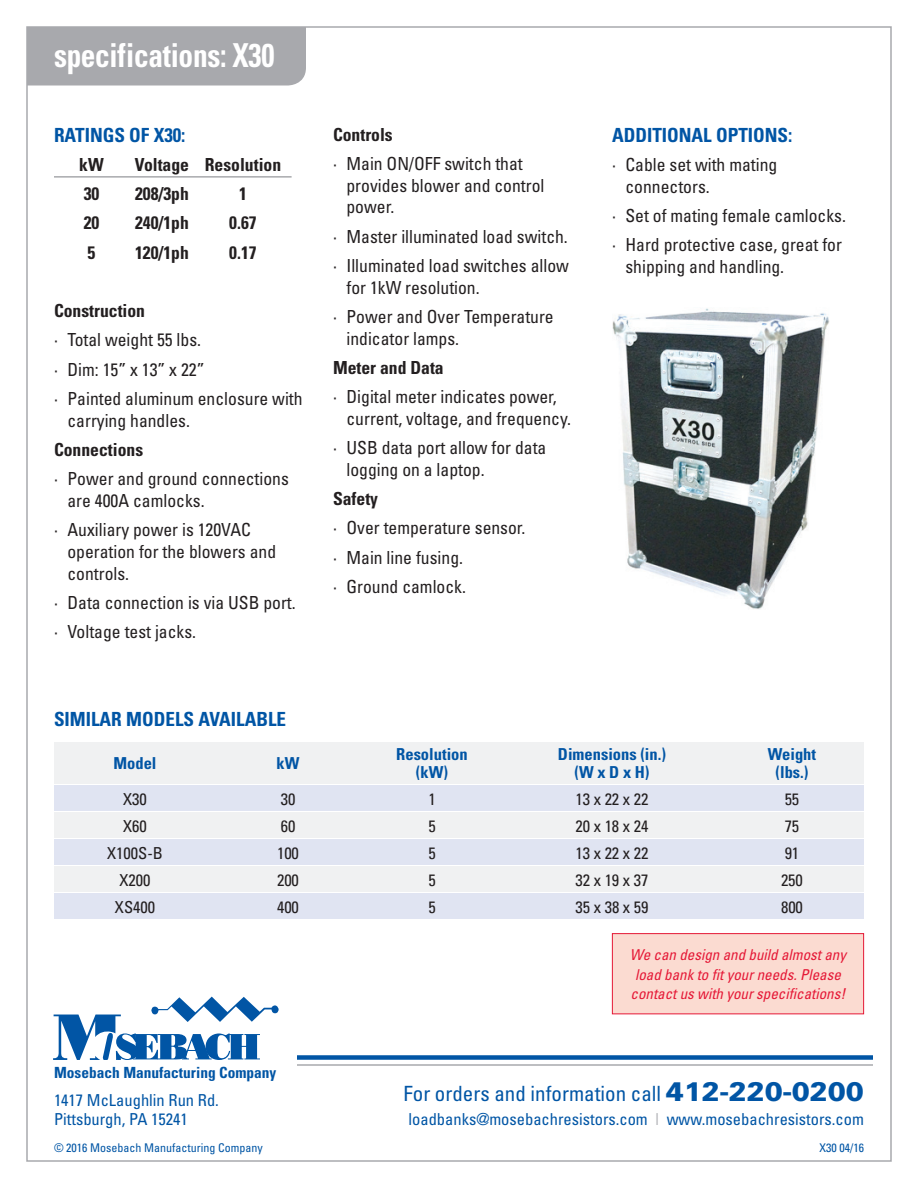
<style>
.page{position:relative;width:918px;height:1188px;background:#fff}
.page>*{position:absolute;margin:0;border:0;box-sizing:border-box;transform-origin:0 0}
.t1{font:700 condensed 33px "Univers";letter-spacing:-.01em;color:#fff;scale:.89 1}
.t2{font:condensed 21px "Univers";color:#0155a5}
.t3{font:700 condensed 19.5px "Univers";color:#0155a5}
.t4{font:condensed 18px/21.8px "Univers";color:#231f20}
.t5{font:700 condensed 18px "Univers";color:#231f20}
.t6{font:condensed 16.5px "Univers";color:#0155a5}
.t7{font:condensed 16.5px "Univers";color:#231f20}
.t8{font:700 condensed 16.5px "Univers";color:#0155a5}
.t9{font:700 condensed 15.45px "Univers";color:#0155a5}
.t10{font:italic condensed 15px "Univers";color:#e51836}
.t11{font:condensed 12px "Univers";color:#0155a5}
.s1{font-weight:900;font-stretch:normal;font-size:27px}
.s2{color:#a8a9ad}
</style>
<div class="page">
<div style="left:54px;top:742px;width:810px;height:42px;background:#f0f1f2"></div>
<div style="left:54px;top:812px;width:810px;height:26px;background:#f0f1f2"></div>
<div style="left:54px;top:785px;width:810px;height:26px;background:#e0e4f2"></div>
<div style="left:54px;top:866px;width:810px;height:26px;background:#f0f1f2"></div>
<div style="left:54px;top:839px;width:810px;height:26px;background:#e0e4f2"></div>
<div style="left:54px;top:893px;width:810px;height:26px;background:#e0e4f2"></div>
<div style="left:27px;top:27px;width:279px;height:59px;background:#a8a9ad"></div>
<div style="left:612px;top:933px;width:252px;height:81px;background:#fbdbd1;border:1px solid #e51836"></div>
<hr style="left:54px;top:176px;width:238px;height:2px;background:#a8a9ad">
<svg style="left:53px;top:997px;width:226px;height:63px"></svg>
<div style="left:297px;top:1055px;width:576px;height:5px;background:#0155a5"></div>
<hr style="left:297px;top:1064px;width:576px;height:2px;background:#a8a9ad">
<img style="left:612px;top:308px;width:218px;height:302px">
<p class="t1" style="left:54px;top:35px;width:249px">specifications: X30</p>
<p class="t3" style="left:54px;top:123px;width:133px">RATINGS OF X30:</p>
<p class="t5" style="left:79px;top:153px;width:26px">kW</p>
<p class="t5" style="left:135px;top:153px;width:148px">Voltage Resolution</p>
<p class="t5" style="left:84px;top:183px;width:17px">30</p>
<p class="t5" style="left:135px;top:183px;width:55px">208/3ph</p>
<p class="t5" style="left:239px;top:183px;width:9px">1</p>
<p class="t5" style="left:84px;top:212px;width:17px">20</p>
<p class="t5" style="left:135px;top:212px;width:55px">240/1ph</p>
<p class="t5" style="left:229px;top:212px;width:29px">0.67</p>
<p class="t5" style="left:88px;top:241px;width:9px">5</p>
<p class="t5" style="left:135px;top:241px;width:55px">120/1ph</p>
<p class="t5" style="left:229px;top:241px;width:29px">0.17</p>
<p class="t5" style="left:54px;top:300px;width:93px">Construction</p>
<p class="t4" style="left:54px;top:328px;width:149px">· Total weight 55 lbs.</p>
<p class="t4" style="left:54px;top:358px;width:152px">· Dim: 15” x 13” x 22”</p>
<p class="t4" style="left:68px;top:387px;width:237px;text-indent:-14px">· Painted aluminum enclosure with carrying handles.</p>
<p class="t5" style="left:54px;top:438px;width:91px">Connections</p>
<p class="t4" style="left:68px;top:467px;width:223px;text-indent:-14px">· Power and ground connections are 400A camlocks.</p>
<p class="t4" style="left:68px;top:518px;width:210px;text-indent:-14px">· Auxiliary power is 120VAC operation for the blowers and controls.</p>
<p class="t4" style="left:54px;top:591px;width:243px">· Data connection is via USB port.</p>
<p class="t4" style="left:54px;top:620px;width:144px">· Voltage test jacks.</p>
<p class="t3" style="left:54px;top:707px;width:234px">SIMILAR MODELS AVAILABLE</p>
<p class="t8" style="left:113px;top:753px;width:45px">Model</p>
<p class="t8" style="left:277px;top:753px;width:24px">kW</p>
<p class="t5" style="left:333px;top:123px;width:61px">Controls</p>
<p class="t4" style="left:346px;top:152px;width:199px;text-indent:-14px">· Main ON/OFF switch that provides blower and control power.</p>
<p class="t4" style="left:333px;top:225px;width:236px">· Master illuminated load switch.</p>
<p class="t4" style="left:346px;top:254px;width:224px;text-indent:-14px">· Illuminated load switches allow for 1kW resolution.</p>
<p class="t4" style="left:346px;top:305px;width:209px;text-indent:-14px">· Power and Over Temperature indicator lamps.</p>
<p class="t5" style="left:333px;top:356px;width:112px">Meter and Data</p>
<p class="t4" style="left:346px;top:385px;width:226px;text-indent:-14px">· Digital meter indicates power, current, voltage, and frequency.</p>
<p class="t4" style="left:346px;top:436px;width:201px;text-indent:-14px">· USB data port allow for data logging on a laptop.</p>
<p class="t5" style="left:333px;top:488px;width:47px">Safety</p>
<p class="t4" style="left:333px;top:517px;width:194px">· Over temperature sensor.</p>
<p class="t4" style="left:333px;top:546px;width:132px">· Main line fusing.</p>
<p class="t4" style="left:333px;top:575px;width:135px">· Ground camlock.</p>
<p class="t3" style="left:612px;top:123px;width:182px">ADDITIONAL OPTIONS:</p>
<p class="t4" style="left:626px;top:153px;width:153px;text-indent:-14px">· Cable set with mating connectors.</p>
<p class="t4" style="left:612px;top:204px;width:235px">· Set of mating female camlocks.</p>
<p class="t4" style="left:626px;top:233px;width:218px;text-indent:-14px">· Hard protective case, great for shipping and handling.</p>
<p class="t8" style="left:396px;top:744px;width:73px">Resolution</p>
<p class="t8" style="left:558px;top:744px;width:110px">Dimensions (in.)</p>
<p class="t8" style="left:768px;top:744px;width:50px">Weight</p>
<p class="t8" style="left:416px;top:762px;width:34px">(kW)</p>
<p class="t8" style="left:574px;top:762px;width:77px">(W x D x H)</p>
<p class="t8" style="left:776px;top:762px;width:35px">(lbs.)</p>
<p class="t7" style="left:123px;top:789px;width:25px">X30</p>
<p class="t7" style="left:281px;top:789px;width:16px">30</p>
<p class="t7" style="left:428px;top:789px;width:9px">1</p>
<p class="t7" style="left:575px;top:789px;width:75px">13 x 22 x 22</p>
<p class="t7" style="left:785px;top:789px;width:16px">55</p>
<p class="t7" style="left:123px;top:816px;width:25px">X60</p>
<p class="t7" style="left:281px;top:816px;width:16px">60</p>
<p class="t7" style="left:428px;top:816px;width:9px">5</p>
<p class="t7" style="left:575px;top:816px;width:75px">20 x 18 x 24</p>
<p class="t7" style="left:785px;top:816px;width:16px">75</p>
<p class="t7" style="left:107px;top:843px;width:57px">X100S-B</p>
<p class="t7" style="left:277px;top:843px;width:23px">100</p>
<p class="t7" style="left:428px;top:843px;width:9px">5</p>
<p class="t7" style="left:575px;top:843px;width:75px">13 x 22 x 22</p>
<p class="t7" style="left:785px;top:843px;width:16px">91</p>
<p class="t7" style="left:119px;top:870px;width:33px">X200</p>
<p class="t7" style="left:277px;top:870px;width:23px">200</p>
<p class="t7" style="left:428px;top:870px;width:9px">5</p>
<p class="t7" style="left:575px;top:870px;width:75px">32 x 19 x 37</p>
<p class="t7" style="left:781px;top:870px;width:23px">250</p>
<p class="t7" style="left:115px;top:897px;width:42px">XS400</p>
<p class="t7" style="left:277px;top:897px;width:23px">400</p>
<p class="t7" style="left:428px;top:897px;width:9px">5</p>
<p class="t7" style="left:575px;top:897px;width:75px">35 x 38 x 59</p>
<p class="t7" style="left:781px;top:897px;width:23px">800</p>
<p class="t9" style="left:54px;top:1063px;width:224px">Mosebach Manufacturing Company</p>
<p class="t6" style="left:54px;top:1089px;width:166px">1417 McLaughlin Run Rd.</p>
<p class="t6" style="left:54px;top:1109px;width:135px">Pittsburgh, PA 15241</p>
<p class="t10" style="left:630px;top:945px;width:218px">We can design and build almost any</p>
<p class="t10" style="left:635px;top:965px;width:207px">load bank to fit your needs. Please</p>
<p class="t10" style="left:631px;top:984px;width:216px">contact us with your specifications!</p>
<p class="t2" style="left:404px;top:1081px;width:462px">For orders and information call <span class="s1">412-220-0200</span></p>
<p class="t6" style="left:409px;top:1109px;width:457px">loadbanks@mosebachresistors.com <span class="s2">|</span> www.mosebachresistors.com</p>
<p class="t11" style="left:54px;top:1140px;width:210px">© 2016 Mosebach Manufacturing Company</p>
<p class="t11" style="left:819px;top:1140px;width:46px">X30 04/16</p>
</div>
